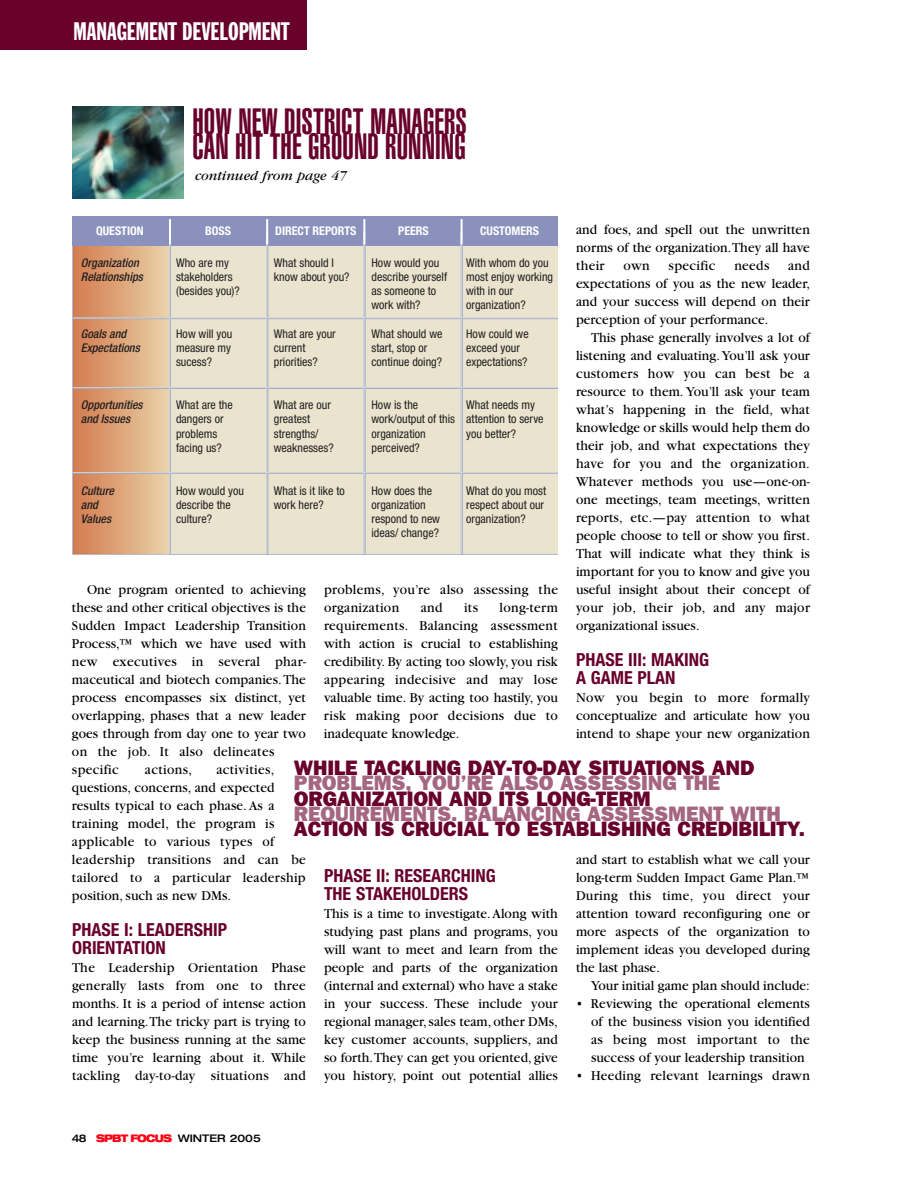
<style>
.page{position:relative;width:918px;height:1188px;background:#fff}
.page>*{position:absolute;margin:0;border:0;box-sizing:border-box;transform-origin:0 0}
.t1{font:900 extra-condensed 36px/25.5px "Helvetica";letter-spacing:.005em;color:#68012b;scale:.95 1}
.t2{font:24.9px "Franklin Gothic Extra Cond";color:#fff}
.t3{font:800 21px "Franklin Gothic";letter-spacing:-.005em;color:#68012b}
.t4{font:800 21px "Franklin Gothic";letter-spacing:-.005em;color:#a46680}
.t5{font:700 condensed 18px/18px "Helvetica Neue";color:#68012b}
.t6{font:14.25px/18px "Garamond";letter-spacing:.005em;color:#000;text-align:justify;scale:.95 1}
.t7{font:14.25px/18px "Garamond";letter-spacing:.025em;color:#000;scale:.95 1}
.t8{font:italic 14.25px "Garamond";color:#000}
.t9{font:condensed 12px/14.2px "Helvetica Neue";color:#231f20}
.t10{font:italic 500 condensed 12px/14.2px "Helvetica Neue";color:#231f20}
.t11{font:700 condensed 12px "Helvetica Neue";color:#fff}
.t12{font:500 expanded 10.5px "Helvetica Neue";color:#000}
.s1{font-weight:900;color:#fe0015}
</style>
<div class="page">
<img style="left:72px;top:106px;width:111px;height:92px">
<div style="left:0;top:0;width:306px;height:50px;background:#68012b"></div>
<div style="left:72px;top:246px;width:486px;height:309px;background:#eae4ce"></div>
<img style="left:73px;top:246px;width:96px;height:308px">
<div style="left:72px;top:216px;width:486px;height:30px;background:#8991bc"></div>
<hr style="left:266px;top:232px;width:2px;height:322px;background:#b5bcd1">
<hr style="left:170px;top:232px;width:1px;height:323px;background:#9da5b9">
<hr style="left:267px;top:232px;width:1px;height:323px;background:#9da5b9">
<hr style="left:365px;top:232px;width:1px;height:323px;background:#9da5b9">
<hr style="left:462px;top:232px;width:1px;height:323px;background:#9da5b9">
<hr style="left:73px;top:473px;width:485px;height:1px;background:#9da5b9">
<hr style="left:73px;top:388px;width:485px;height:1px;background:#9da5b9">
<hr style="left:73px;top:319px;width:485px;height:1px;background:#9da5b9">
<hr style="left:169px;top:232px;width:1px;height:322px;background:#d3d7e3">
<hr style="left:267px;top:232px;width:1px;height:322px;background:#d3d7e3">
<hr style="left:364px;top:232px;width:1px;height:322px;background:#d3d7e3">
<hr style="left:461px;top:232px;width:1px;height:322px;background:#d3d7e3">
<hr style="left:73px;top:472px;width:485px;height:1px;background:#d3d7e3">
<hr style="left:73px;top:387px;width:485px;height:1px;background:#d3d7e3">
<hr style="left:73px;top:318px;width:485px;height:1px;background:#d3d7e3">
<hr style="left:169px;top:219px;width:2px;height:25px;background:#fff">
<hr style="left:266px;top:219px;width:2px;height:25px;background:#fff">
<svg style="left:364px;top:219px;width:1px;height:25px"></svg>
<svg style="left:461px;top:219px;width:1px;height:25px"></svg>
<h2 class="t2" style="left:74px;top:23px;width:218px">MANAGEMENT DEVELOPMENT</h2>
<h1 class="t1" style="left:192px;top:110px;width:291px">HOW NEW DISTRICT MANAGERS<br>CAN HIT THE GROUND RUNNING</h1>
<p class="t8" style="left:195px;top:171px;width:154px">continued from page 47</p>
<p class="t6" style="left:576px;top:222px;width:248px">and foes, and spell out the unwritten norms of the organization.They all have their</p>
<p class="t11" style="left:96px;top:227px;width:49px">QUESTION</p>
<p class="t11" style="left:205px;top:227px;width:27px">BOSS</p>
<p class="t11" style="left:275px;top:227px;width:83px">DIRECT REPORTS</p>
<p class="t11" style="left:398px;top:227px;width:32px">PEERS</p>
<p class="t11" style="left:480px;top:227px;width:61px">CUSTOMERS</p>
<p class="t10" style="left:81px;top:256px;width:63px">Organization<br>Relationships</p>
<p class="t9" style="left:176px;top:256px;width:65px">Who are my stakeholders (besides you)?</p>
<p class="t9" style="left:176px;top:328px;width:58px;text-align:justify">How will you measure my sucess?</p>
<p class="t9" style="left:176px;top:399px;width:58px">What are the dangers or problems facing us?</p>
<p class="t9" style="left:176px;top:484px;width:69px">How would you describe the culture?</p>
<p class="t9" style="left:274px;top:256px;width:77px">What should I know about you?</p>
<p class="t9" style="left:371px;top:256px;width:77px">How would you describe yourself as someone to work with?</p>
<p class="t9" style="left:371px;top:328px;width:72px">What should we start, stop or continue doing?</p>
<p class="t9" style="left:371px;top:399px;width:85px">How is the work/output of this organization perceived?</p>
<p class="t9" style="left:371px;top:484px;width:70px">How does the organization respond to new ideas/ change?</p>
<p class="t9" style="left:466px;top:256px;width:88px">With whom do you most enjoy working with in our organization?</p>
<p class="t9" style="left:466px;top:328px;width:64px">How could we exceed your expectations?</p>
<p class="t9" style="left:466px;top:399px;width:79px">What needs my attention to serve you better?</p>
<p class="t6" style="left:576px;top:258px;width:248px;text-indent:212px">and expectations of you as the new leader, and your success will depend on their perception of your performance.</p>
<p class="t6" style="left:576px;top:330px;width:248px;text-indent:15px">This phase generally involves a lot of listening and evaluating. You’ll ask your customers how you can best be a resource to them. You’ll ask your team what’s happening in the field, what knowledge or skills would help them do their job, and what expectations they have for you and the organization.<br>Whatever methods you use—one-on&shy;one meetings, team meetings, written reports, etc.—pay attention to what people choose to tell or show you first.<br>That will indicate what they think is important for you to know and give you useful insight about their concept of your job, their job, and any major organizational issues.</p>
<p class="t5" style="left:576px;top:652px;width:135px">PHASE III: MAKING<br>A GAME PLAN</p>
<p class="t6" style="left:576px;top:690px;width:248px">Now you begin to more formally conceptualize and articulate how you intend to shape your new organization</p>
<p class="t6" style="left:623px;top:258px;width:29px">own</p>
<p class="t7" style="left:669px;top:258px;width:51px">specific</p>
<p class="t6" style="left:734px;top:258px;width:38px">needs</p>
<p class="t10" style="left:81px;top:328px;width:60px">Goals and<br>Expectations</p>
<p class="t9" style="left:274px;top:328px;width:64px">What are your current priorities?</p>
<p class="t9" style="left:274px;top:399px;width:61px">What are our greatest strengths/ weaknesses?</p>
<p class="t9" style="left:274px;top:484px;width:73px">What is it like to work here?</p>
<p class="t10" style="left:81px;top:399px;width:63px">Opportunities and Issues</p>
<p class="t10" style="left:81px;top:484px;width:35px">Culture and<br>Values</p>
<p class="t9" style="left:466px;top:484px;width:82px">What do you most respect about our organization?</p>
<p class="t6" style="left:72px;top:582px;width:248px;text-align:left;text-indent:15px">One program oriented to achieving these and other critical objectives is the Sudden Impact Leadership Transition Process,™ which we have used with new executives in several phar&shy;maceutical and biotech companies.The process encompasses six distinct, yet overlapping, phases that a new leader goes through from day one to year two on the job. It also delineates specific</p>
<p class="t7" style="left:324px;top:582px;width:248px">problems, you’re also assessing the organization</p>
<p class="t6" style="left:421px;top:600px;width:24px">and</p>
<p class="t6" style="left:464px;top:600px;width:16px">its</p>
<p class="t6" style="left:324px;top:600px;width:248px;text-indent:176px">long-term requirements. Balancing assessment with action is crucial to establishing credibility. By acting too slowly, you risk appearing indecisive and may lose valuable time. By acting too hastily, you risk making poor decisions due to inadequate knowledge.</p>
<h3 class="t3" style="left:294px;top:755px;width:462px">WHILE TACKLING DAY-TO-DAY SITUATIONS AND</h3>
<h3 class="t4" style="left:294px;top:771px;width:428px">PROBLEMS, YOU’RE ALSO ASSESSING THE</h3>
<h3 class="t3" style="left:294px;top:786px;width:358px">ORGANIZATION AND ITS LONG-TERM</h3>
<h3 class="t4" style="left:294px;top:801px;width:488px">REQUIREMENTS. BALANCING ASSESSMENT WITH</h3>
<h3 class="t3" style="left:294px;top:817px;width:513px">ACTION IS CRUCIAL TO ESTABLISHING CREDIBILITY.</h3>
<p class="t6" style="left:72px;top:762px;width:248px;text-align:left;text-indent:144px">activities, questions, concerns, and expected results typical to each phase. As a training model, the program is applicable to various types of leadership transitions and can be tailored to a particular leadership position, such as new DMs.</p>
<p class="t5" style="left:72px;top:922px;width:157px">PHASE I: LEADERSHIP<br>ORIENTATION</p>
<p class="t6" style="left:72px;top:960px;width:248px">The Leadership Orientation Phase generally lasts from one to three months. It is a period of intense action and learning.The tricky part is trying to keep the business running at the same time you’re learning about it. While tackling day-to-day situations and</p>
<p class="t7" style="left:145px;top:762px;width:51px">actions,</p>
<p class="t6" style="left:576px;top:852px;width:248px">and start to establish what we call your long-term Sudden Impact Game Plan.™ During this time, you direct your attention toward reconfiguring one or more aspects of the organization to implement ideas you developed during the last phase.</p>
<p class="t6" style="left:591px;top:978px;width:232px">Your initial game plan should include:</p>
<p class="t6" style="left:591px;top:996px;width:232px;text-indent:-15px">• Reviewing the operational elements of the business vision you identified as being most important to the success of your leadership transition</p>
<p class="t7" style="left:576px;top:1068px;width:248px">• Heeding relevant learnings drawn</p>
<p class="t5" style="left:324px;top:868px;width:173px">PHASE II: RESEARCHING<br>THE STAKEHOLDERS</p>
<p class="t6" style="left:324px;top:906px;width:248px">This is a time to investigate.Along with studying past plans and programs, you will want to meet and learn from the people and parts of the organization (internal and external) who have a stake in your success. These include your regional manager, sales team, other DMs, key customer accounts, suppliers, and so forth.They can get you oriented, give you history, point out potential allies</p>
<p class="t12" style="left:72px;top:1134px;width:190px">48 <span class="s1">SPBT FOCUS</span> WINTER 2005</p>
</div>
